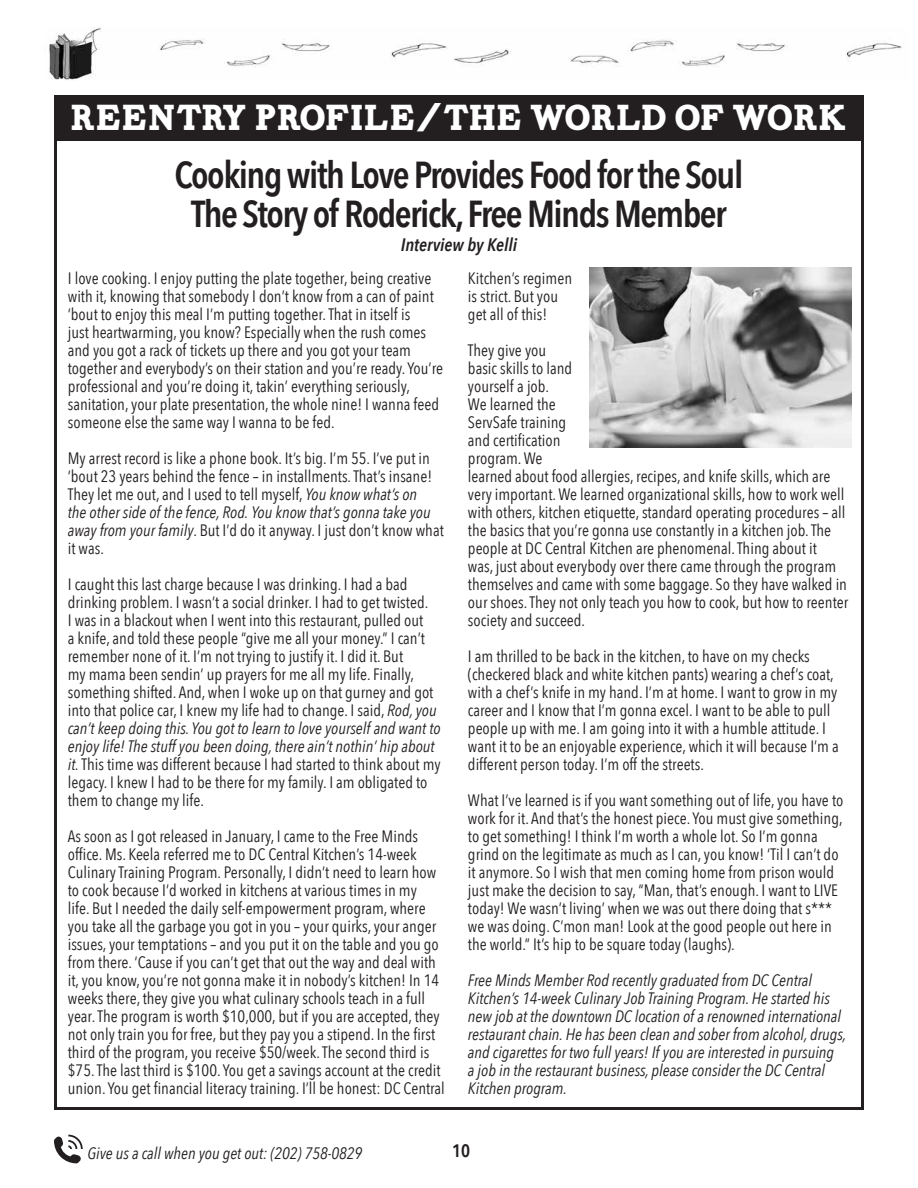
<style>
.page{position:relative;width:918px;height:1188px;background:#fff}
.page>*{position:absolute;margin:0;border:0;box-sizing:border-box;transform-origin:0 0}
.t1{font:600 37.5px/39px "Avenir Next Condensed";letter-spacing:-.04em;color:#231f20;text-align:center}
.t2{font:36px "Carton";letter-spacing:-.005em;color:#fff}
.t3{font:italic 600 18px "Avenir Next Condensed";color:#231f20}
.t4{font:600 18px "Avenir Next Condensed";color:#231f20}
.t5{font:16.5px/18px "Avenir Next Condensed";color:#231f20}
.t6{font:italic 16.5px/18px "Avenir Next Condensed";color:#231f20}
.s1{font-style:italic}
</style>
<div class="page">
<img style="left:49px;top:27px;width:853px;height:53px">
<svg style="left:54px;top:1135px;width:29px;height:28px"></svg>
<div style="left:54px;top:96px;width:810px;height:45px;background:#231f20"></div>
<img style="left:590px;top:268px;width:261px;height:180px">
<h2 class="t2" style="left:70px;top:103px;width:778px">REENTRY PROFILE/THE WORLD OF WORK</h2>
<h1 class="t1" style="left:175px;top:154px;width:570px">Cooking with Love Provides Food for the Soul<br>The Story of Roderick, Free Minds Member</h1>
<p class="t3" style="left:401px;top:234px;width:118px">Interview by Kelli</p>
<p class="t5" style="left:68px;top:269px;width:377px">I love cooking. I enjoy putting the plate together, being creative with it, knowing that somebody I don’t know from a can of paint ‘bout to enjoy this meal I’m putting together. That in itself is<br>just heartwarming, you know? Especially when the rush comes and you got a rack of tickets up there and you got your team together and everybody’s on their station and you’re ready. You’re professional and you’re doing it, takin’ everything seriously, sanitation, your plate presentation, the whole nine! I wanna feed someone else the same way I wanna to be fed.</p>
<p class="t5" style="left:68px;top:449px;width:377px">My arrest record is like a phone book. It’s big. I’m 55. I’ve put in ‘bout 23 years behind the fence – in installments. That’s insane!<br>They let me out, and I used to tell myself, <span class="s1">You know what’s on<br>the other side of the fence, Rod. You know that’s gonna take you away from your family</span>. But I’d do it anyway. I just don’t know what it was.</p>
<p class="t5" style="left:68px;top:575px;width:374px">I caught this last charge because I was drinking. I had a bad drinking problem. I wasn’t a social drinker. I had to get twisted.<br>I was in a blackout when I went into this restaurant, pulled out<br>a knife, and told these people “give me all your money.” I can’t remember none of it. I’m not trying to justify it. I did it. But<br>my mama been sendin’ up prayers for me all my life. Finally, something shifted. And, when I woke up on that gurney and got into that police car, I knew my life had to change. I said, <span class="s1">Rod, you can’t keep doing this. You got to learn to love yourself and want to enjoy life! The stuff you been doing, there ain’t nothin’ hip about it.</span> This time was different because I had started to think about my legacy. I knew I had to be there for my family. I am obligated to them to change my life.</p>
<p class="t5" style="left:68px;top:827px;width:379px">As soon as I got released in January, I came to the Free Minds office. Ms. Keela referred me to DC Central Kitchen’s 14-week Culinary Training Program. Personally, I didn’t need to learn how to cook because I’d worked in kitchens at various times in my<br>life. But I needed the daily self-empowerment program, where you take all the garbage you got in you – your quirks, your anger issues, your temptations – and you put it on the table and you go from there. ‘Cause if you can’t get that out the way and deal with it, you know, you’re not gonna make it in nobody’s kitchen! In 14 weeks there, they give you what culinary schools teach in a full year. The program is worth $10,000, but if you are accepted, they not only train you for free, but they pay you a stipend. In the first third of the program, you receive $50/week. The second third is $75. The last third is $100. You get a savings account at the credit union. You get financial literacy training. I’ll be honest: DC Central</p>
<p class="t5" style="left:468px;top:269px;width:106px">Kitchen’s regimen is strict. But you get all of this!</p>
<p class="t5" style="left:468px;top:341px;width:382px">They give you<br>basic skills to land<br>yourself a job.<br>We learned the<br>ServSafe training<br>and certification<br>program. We<br>learned about food allergies, recipes, and knife skills, which are very important. We learned organizational skills, how to work well with others, kitchen etiquette, standard operating procedures – all the basics that you’re gonna use constantly in a kitchen job. The people at DC Central Kitchen are phenomenal. Thing about it<br>was, just about everybody over there came through the program themselves and came with some baggage. So they have walked in our shoes. They not only teach you how to cook, but how to reenter society and succeed.</p>
<p class="t5" style="left:468px;top:647px;width:372px">I am thrilled to be back in the kitchen, to have on my checks (checkered black and white kitchen pants) wearing a chef’s coat, with a chef’s knife in my hand. I’m at home. I want to grow in my career and I know that I’m gonna excel. I want to be able to pull people up with me. I am going into it with a humble attitude. I want it to be an enjoyable experience, which it will because I’m a different person today. I’m off the streets.</p>
<p class="t5" style="left:468px;top:791px;width:377px">What I’ve learned is if you want something out of life, you have to work for it. And that’s the honest piece. You must give something, to get something! I think I’m worth a whole lot. So I’m gonna grind on the legitimate as much as I can, you know! ‘Til I can’t do it anymore. So I wish that men coming home from prison would just make the decision to say, “Man, that’s enough. I want to LIVE today! We wasn’t living’ when we was out there doing that s*** we was doing. C’mon man! Look at the good people out here in the world.” It’s hip to be square today (laughs).</p>
<p class="t6" style="left:468px;top:972px;width:380px">Free Minds Member Rod recently graduated from DC Central Kitchen’s 14-week Culinary Job Training Program. He started his new job at the downtown DC location of a renowned international restaurant chain. He has been clean and sober from alcohol, drugs, and cigarettes for two full years! If you are interested in pursuing<br>a job in the restaurant business, please consider the DC Central Kitchen program.</p>
<p class="t6" style="left:87px;top:1144px;width:276px">Give us a call when you get out: (202) 758-0829</p>
<p class="t4" style="left:452px;top:1135px;width:19px">10</p>
</div>
